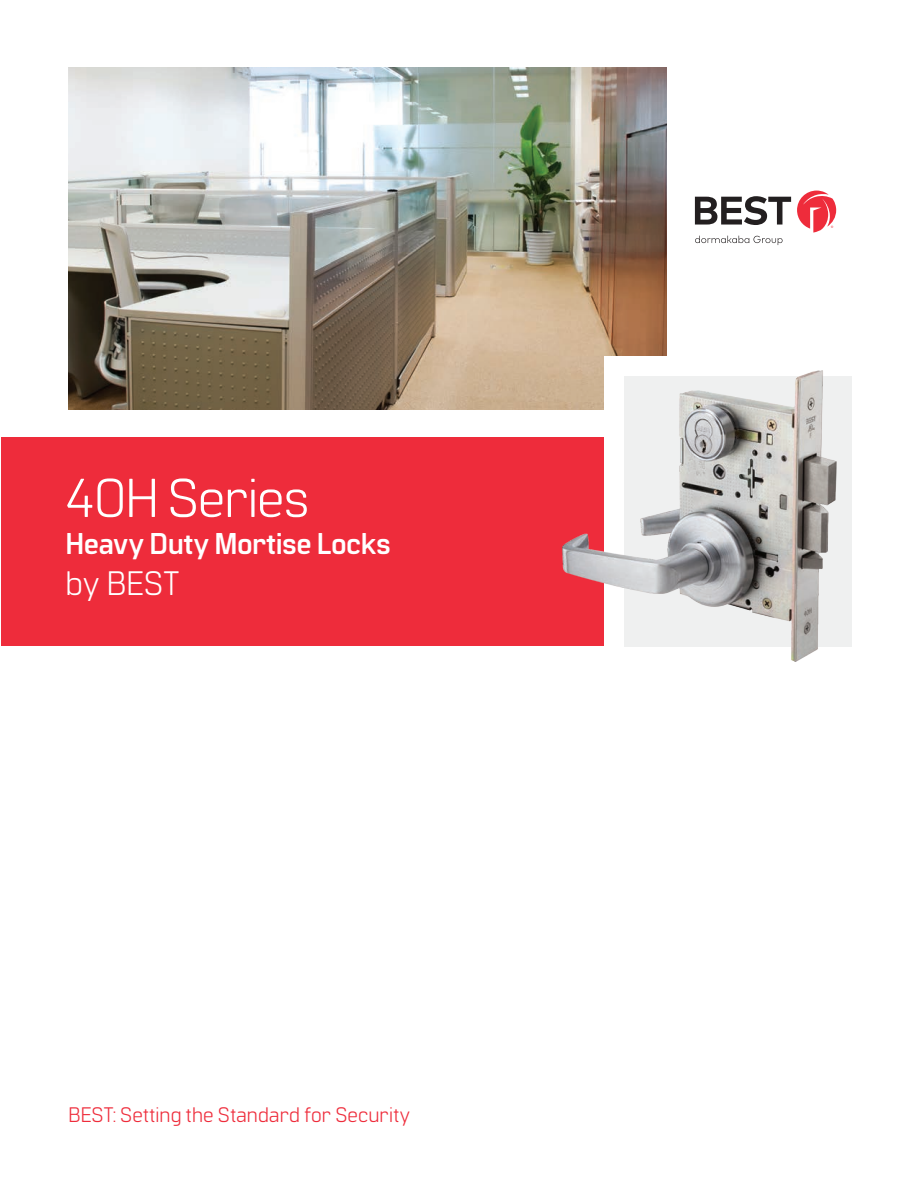
<style>
.page{position:relative;width:918px;height:1188px;background:#fff}
.page>*{position:absolute;margin:0;border:0;box-sizing:border-box;transform-origin:0 0}
.header-caps{font:54.6px "Manifold CF";letter-spacing:-.02em;color:#fff}
.t1{font:33.9px "Manifold CF";letter-spacing:-.015em;color:#fff}
.header-caps-2{font:700 30px "Manifold CF";letter-spacing:-.02em;color:#fff}
.Front_tagline{font:21px "Manifold CF";color:#ee2c3b}
</style>
<div class="page">
<div style="left:1px;top:437px;width:603px;height:208px;background:#ee2c3b"></div>
<svg style="left:695px;top:196px;width:96px;height:29px"></svg>
<svg style="left:797px;top:191px;width:39px;height:42px"></svg>
<svg style="left:695px;top:236px;width:88px;height:9px"></svg>
<img style="left:69px;top:68px;width:598px;height:342px">
<div style="left:604px;top:356px;width:276px;height:295px;background:#fff"></div>
<div style="left:624px;top:376px;width:228px;height:271px;background:#eff0f0"></div>
<img style="left:562px;top:371px;width:275px;height:291px">
<p class="header-caps" style="left:66px;top:466px;width:245px">40H Series</p>
<p class="header-caps-2" style="left:66px;top:527px;width:327px">Heavy Duty Mortise Locks</p>
<p class="t1" style="left:66px;top:564px;width:116px">by BEST</p>
<p class="Front_tagline" style="left:69px;top:1103px;width:343px">BEST: Setting the Standard for Security</p>
</div>
